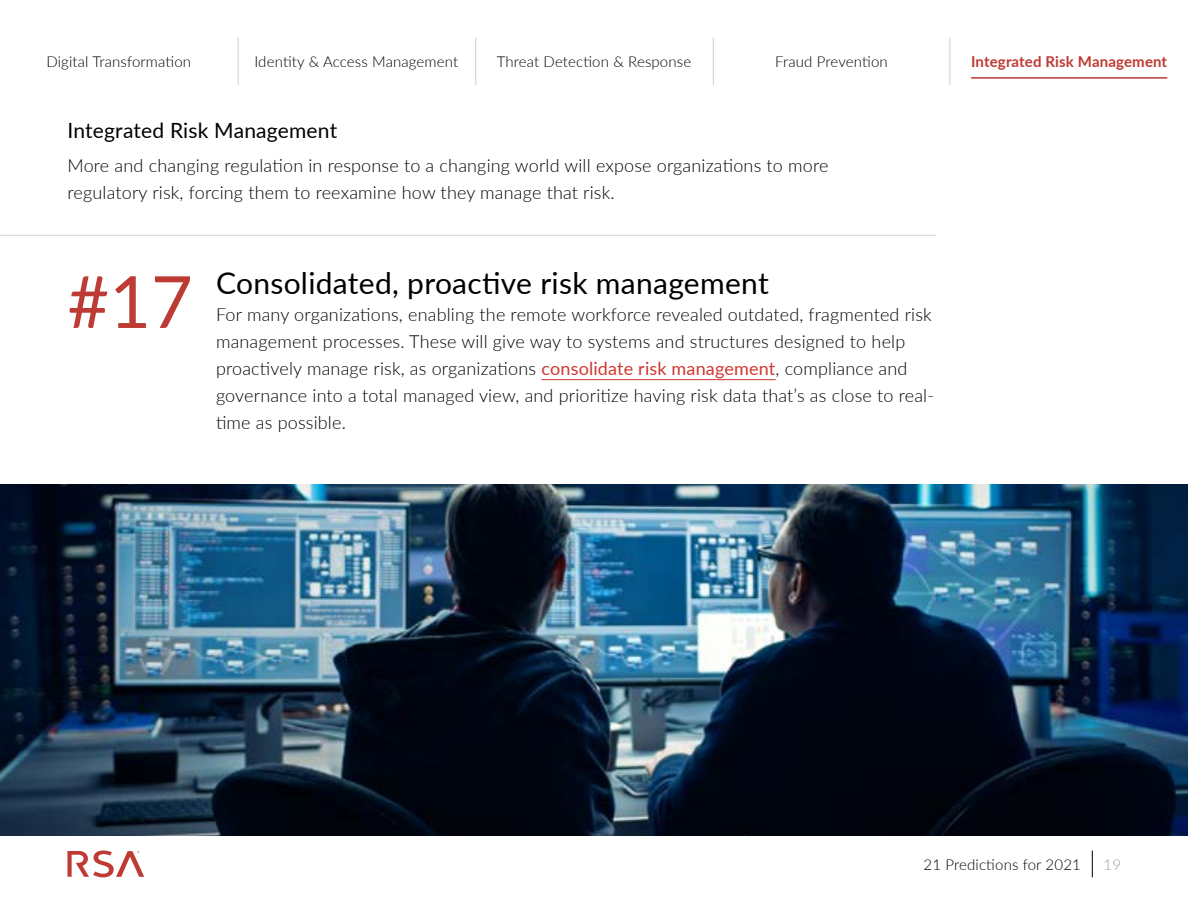
<style>
.page{position:relative;width:1188px;height:918px;background:#fff}
.page>*{position:absolute;margin:0;border:0;box-sizing:border-box;transform-origin:0 0}
.t1{font:72px "Lato";color:#be3a34}
.t2{font:30px "Lato";letter-spacing:.01em;color:#000}
.t3{font:21px "Lato";letter-spacing:.01em;color:#000}
.t4{font:300 18px/27px "Lato";letter-spacing:.01em;color:#000}
.t5{font:300 15px "Lato";letter-spacing:.01em;color:#000}
.t6{font:700 15px "Lato";letter-spacing:.01em;color:#be3a34}
.t7{font:300 15px "Lato";color:#9ea2a2}
.s1{font-weight:400;color:#ce372f}
</style>
<div class="page">
<svg style="left:1092px;top:850px;width:1px;height:27px"></svg>
<svg style="left:68px;top:851px;width:76px;height:26px"></svg>
<hr style="left:542px;top:379px;width:234px;height:1px;background:#ce372f">
<hr style="left:971px;top:77px;width:196px;height:2px;background:#be3a34">
<hr style="left:238px;top:38px;width:1px;height:47px;background:#d0d3d4">
<hr style="left:475px;top:38px;width:1px;height:47px;background:#d0d3d4">
<hr style="left:713px;top:38px;width:1px;height:47px;background:#d0d3d4">
<hr style="left:949px;top:38px;width:1px;height:47px;background:#d0d3d4">
<hr style="left:0;top:235px;width:936px;height:1px;background:#d0d3d4">
<img style="left:0;top:485px;width:1188px;height:351px">
<p class="t5" style="left:46px;top:52px;width:146px">Digital Transformation</p>
<p class="t5" style="left:254px;top:52px;width:205px">Identity &amp; Access Management</p>
<p class="t5" style="left:497px;top:52px;width:196px">Threat Detection &amp; Response</p>
<p class="t5" style="left:775px;top:52px;width:114px">Fraud Prevention</p>
<p class="t6" style="left:971px;top:51px;width:198px">Integrated Risk Management</p>
<p class="t3" style="left:68px;top:116px;width:271px">Integrated Risk Management</p>
<p class="t4" style="left:68px;top:152px;width:763px">More and changing regulation in response to a changing world will expose organizations to more regulatory risk, forcing them to reexamine how they manage that risk.</p>
<h1 class="t1" style="left:68px;top:250px;width:127px">#17</h1>
<h2 class="t2" style="left:216px;top:262px;width:554px">Consolidated, proactive risk management</h2>
<p class="t4" style="left:216px;top:301px;width:720px">For many organizations, enabling the remote workforce revealed outdated, fragmented risk management processes. These will give way to systems and structures designed to help proactively manage risk, as organizations <span class="s1">consolidate risk management</span>, compliance and governance into a total managed view, and prioritize having risk data that’s as close to real&shy;time as possible.</p>
<p class="t5" style="left:924px;top:854px;width:159px">21 Predictions for 2021</p>
<p class="t7" style="left:1104px;top:854px;width:19px">19</p>
</div>
